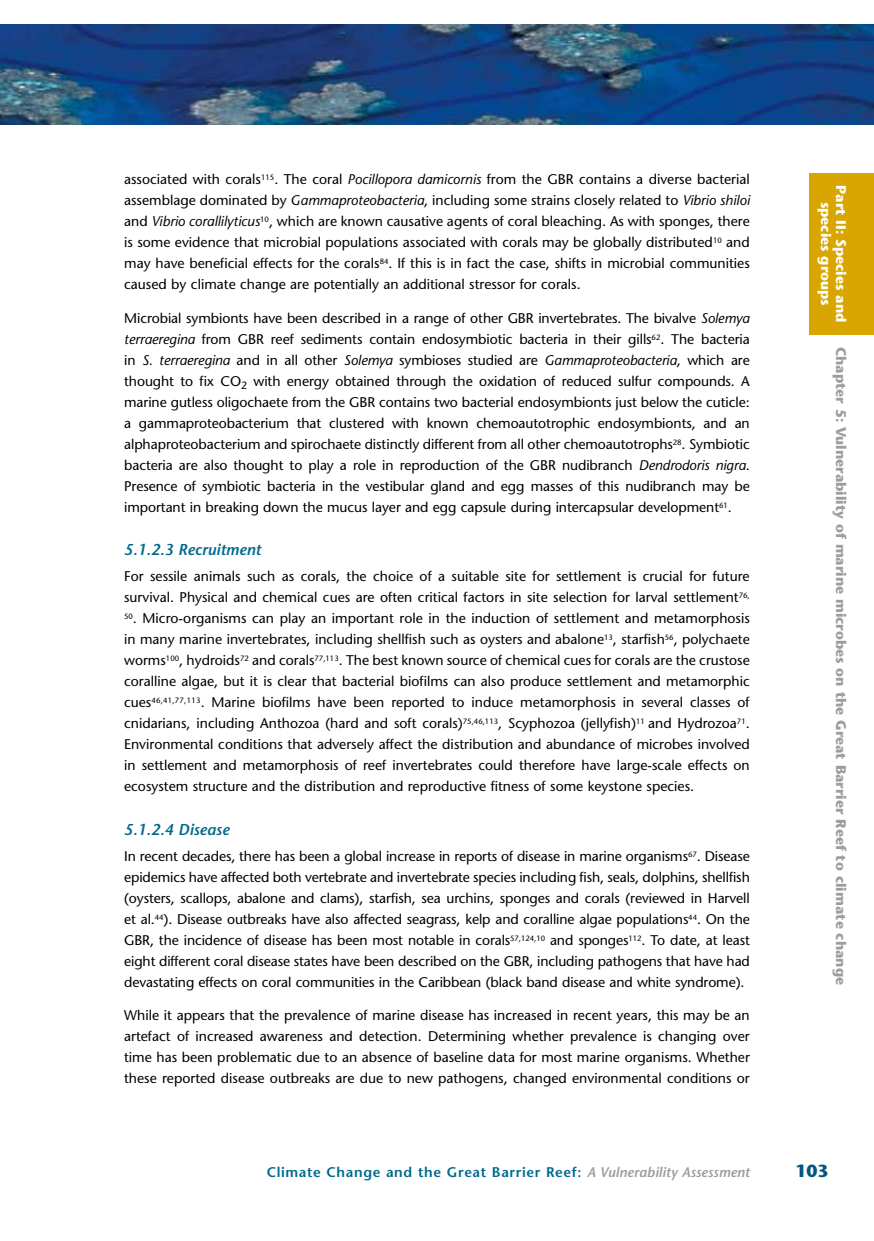
<style>
.page{position:relative;width:874px;height:1241px;background:#fff}
.page>*{position:absolute;margin:0;border:0;box-sizing:border-box;transform-origin:0 0}
.t1{font:700 17.5px "Stone Sans";color:#005782}
.t2{font:italic 600 15.75px "Stone Sans";color:#006a8d}
.t3{font:14px/21px "Stone Sans";color:#000;text-align:justify}
.t4{font:700 14px "Stone Sans";color:#9c9d9f}
.t5{font:600 14px "Stone Sans";letter-spacing:.045em;color:#006a8d}
.t6{font:700 14px/14.9px "Stone Sans";color:#fff;text-align:center}
.s1{font-style:italic}
.s2{font-style:italic;color:#9c9d9f}
</style>
<div class="page">
<img style="left:0;top:25px;width:873px;height:99px">
<div style="left:809px;top:173px;width:64px;height:162px;background:#d9a500"></div>
<p class="t3" style="left:124px;top:169px;width:627px">associated with corals<sup>115</sup>. The coral <span class="s1">Pocillopora damicornis</span> from the GBR contains a diverse bacterial assemblage dominated by <span class="s1">Gammaproteobacteria</span>, including some strains closely related to <span class="s1">Vibrio shiloi </span>and <span class="s1">Vibrio corallilyticus</span><sup>10</sup>, which are known causative agents of coral bleaching. As with sponges, there is some evidence that microbial populations associated with corals may be globally distributed<sup>10</sup> and may have beneficial effects for the corals<sup>84</sup>. If this is in fact the case, shifts in microbial communities caused by climate change are potentially an additional stressor for corals.</p>
<p class="t3" style="left:124px;top:307px;width:627px">Microbial symbionts have been described in a range of other GBR invertebrates. The bivalve <span class="s1">Solemya terraeregina</span> from GBR reef sediments contain endosymbiotic bacteria in their gills<sup>62</sup>. The bacteria in <span class="s1">S. terraeregina</span> and in all other <span class="s1">Solemya</span> symbioses studied are <span class="s1">Gammaproteobacteria</span>, which are thought to fix CO<sub>2</sub> with energy obtained through the oxidation of reduced sulfur compounds. A marine gutless oligochaete from the GBR contains two bacterial endosymbionts just below the cuticle: a gammaproteobacterium that clustered with known chemoautotrophic endosymbionts, and an alphaproteobacterium and spirochaete distinctly different from all other chemoautotrophs<sup>28</sup>. Symbiotic bacteria are also thought to play a role in reproduction of the GBR nudibranch <span class="s1">Dendrodoris nigra</span>.<br>Presence of symbiotic bacteria in the vestibular gland and egg masses of this nudibranch may be important in breaking down the mucus layer and egg capsule during intercapsular development<sup>61</sup>.</p>
<p class="t2" style="left:124px;top:540px;width:138px">5.1.2.3 Recruitment</p>
<p class="t3" style="left:124px;top:565px;width:627px">For sessile animals such as corals, the choice of a suitable site for settlement is crucial for future survival. Physical and chemical cues are often critical factors in site selection for larval settlement<sup>76,</sup></p>
<p class="t3" style="left:124px;top:607px;width:627px"><sup>50</sup>. Micro-organisms can play an important role in the induction of settlement and metamorphosis in many marine invertebrates, including shellfish such as oysters and abalone<sup>13</sup>, starfish<sup>56</sup>, polychaete worms<sup>100</sup>, hydroids<sup>72</sup> and corals<sup>77,113</sup>. The best known source of chemical cues for corals are the crustose coralline algae, but it is clear that bacterial biofilms can also produce settlement and metamorphic cues<sup>46,41,77,113</sup>. Marine biofilms have been reported to induce metamorphosis in several classes of cnidarians, including Anthozoa (hard and soft corals)<sup>75,46,113</sup>, Scyphozoa (jellyfish)<sup>11</sup> and Hydrozoa<sup>71</sup>.<br>Environmental conditions that adversely affect the distribution and abundance of microbes involved in settlement and metamorphosis of reef invertebrates could therefore have large-scale effects on ecosystem structure and the distribution and reproductive fitness of some keystone species.</p>
<p class="t2" style="left:124px;top:819px;width:107px">5.1.2.4 Disease</p>
<p class="t3" style="left:124px;top:845px;width:627px">In recent decades, there has been a global increase in reports of disease in marine organisms<sup>67</sup>. Disease epidemics have affected both vertebrate and invertebrate species including fish, seals, dolphins, shellfish (oysters, scallops, abalone and clams), starfish, sea urchins, sponges and corals (reviewed in Harvell et al.<sup>44</sup>). Disease outbreaks have also affected seagrass, kelp and coralline algae populations<sup>44</sup>. On the GBR, the incidence of disease has been most notable in corals<sup>57,124,10</sup> and sponges<sup>112</sup>. To date, at least eight different coral disease states have been described on the GBR, including pathogens that have had devastating effects on coral communities in the Caribbean (black band disease and white syndrome).</p>
<p class="t3" style="left:124px;top:1004px;width:627px">While it appears that the prevalence of marine disease has increased in recent years, this may be an artefact of increased awareness and detection. Determining whether prevalence is changing over time has been problematic due to an absence of baseline data for most marine organisms. Whether these reported disease outbreaks are due to new pathogens, changed environmental conditions or</p>
<p class="t6" style="left:848px;top:185px;width:138px;rotate:90deg">Part II: Species and species groups</p>
<p class="t4" style="left:849px;top:346px;width:639px;rotate:90deg">Chapter 5: Vulnerability of marine microbes on the Great Barrier Reef to climate change</p>
<p class="t5" style="left:266px;top:1163px;width:484px">Climate Change and the Great Barrier Reef: <span class="s2">A Vulnerability Assessment</span></p>
<p class="t1" style="left:795px;top:1160px;width:35px">103</p>
</div>
